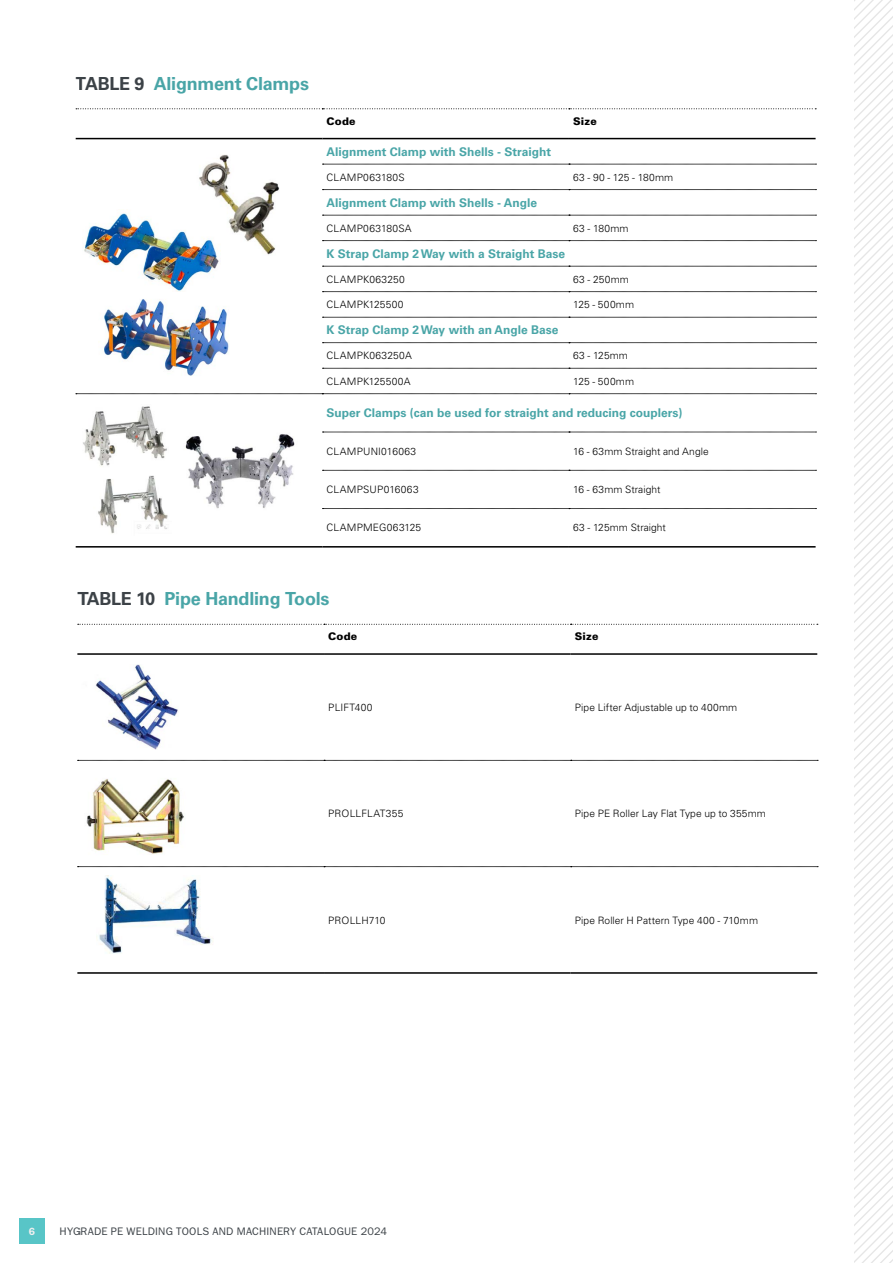
<style>
.page{position:relative;width:893px;height:1263px;background:#fff}
.page>*{position:absolute;margin:0;border:0;box-sizing:border-box;transform-origin:0 0}
.t1{font:700 18px "Univers LT Std";letter-spacing:-.015em;color:#49a5a7}
.t2{font:700 12px "Univers LT Std";color:#49a5a7}
.t3{font:10.95px "ITC Franklin Gothic Std";letter-spacing:.015em;color:#3c4247}
.t4{font:900 10.5px "Univers LT Std";letter-spacing:.01em;color:#000}
.t5{font:600 10.5px "ITC Franklin Gothic Std";color:#efeff0}
.t6{font:300 10.2px "Univers LT Std";letter-spacing:.015em;color:#000}
.s1{color:#3c4247}
</style>
<div class="page">
<img style="left:199px;top:154px;width:81px;height:101px">
<hr style="left:322px;top:546px;width:247px;height:2px;background:#000">
<svg style="left:322px;top:215px;width:494px;height:1px"></svg>
<svg style="left:322px;top:266px;width:494px;height:1px"></svg>
<svg style="left:322px;top:291px;width:494px;height:1px"></svg>
<svg style="left:322px;top:368px;width:494px;height:1px"></svg>
<svg style="left:322px;top:508px;width:494px;height:1px"></svg>
<hr style="left:569px;top:546px;width:247px;height:2px;background:#000">
<svg style="left:322px;top:164px;width:494px;height:1px"></svg>
<hr style="left:322px;top:138px;width:247px;height:1px;background:#000">
<hr style="left:569px;top:138px;width:247px;height:1px;background:#000">
<svg style="left:322px;top:189px;width:494px;height:1px"></svg>
<svg style="left:322px;top:317px;width:494px;height:1px"></svg>
<svg style="left:322px;top:342px;width:494px;height:1px"></svg>
<svg style="left:322px;top:432px;width:494px;height:1px"></svg>
<svg style="left:322px;top:470px;width:494px;height:1px"></svg>
<svg style="left:76px;top:393px;width:740px;height:1px"></svg>
<hr style="left:76px;top:546px;width:246px;height:2px;background:#000">
<svg style="left:76px;top:108px;width:740px;height:1px"></svg>
<hr style="left:76px;top:138px;width:246px;height:1px;background:#000">
<svg style="left:322px;top:240px;width:494px;height:1px"></svg>
<img style="left:82px;top:209px;width:138px;height:83px">
<img style="left:104px;top:299px;width:125px;height:77px">
<img style="left:83px;top:406px;width:84px;height:60px">
<img style="left:98px;top:475px;width:70px;height:59px">
<img style="left:185px;top:434px;width:110px;height:75px">
<hr style="left:571px;top:972px;width:246px;height:2px;background:#000">
<svg style="left:78px;top:760px;width:740px;height:1px"></svg>
<svg style="left:78px;top:866px;width:740px;height:1px"></svg>
<hr style="left:77px;top:972px;width:247px;height:2px;background:#000">
<hr style="left:324px;top:972px;width:247px;height:2px;background:#000">
<hr style="left:324px;top:653px;width:247px;height:2px;background:#000">
<hr style="left:571px;top:653px;width:246px;height:2px;background:#000">
<svg style="left:78px;top:624px;width:740px;height:1px"></svg>
<hr style="left:77px;top:653px;width:247px;height:2px;background:#000">
<img style="left:95px;top:665px;width:83px;height:85px">
<img style="left:86px;top:779px;width:98px;height:75px">
<img style="left:99px;top:875px;width:113px;height:79px">
<svg style="left:855px;top:1022px;width:38px;height:241px"></svg>
<svg style="left:855px;top:0;width:38px;height:1022px"></svg>
<div style="left:19px;top:1218px;width:26px;height:26px;background:#58c5c7"></div>
<h1 class="t1" style="left:76px;top:73px;width:235px"><span class="s1">Table 9</span> Alignment Clamps</h1>
<p class="t4" style="left:327px;top:115px;width:31px">Code</p>
<p class="t4" style="left:573px;top:115px;width:25px">Size</p>
<p class="t2" style="left:327px;top:144px;width:226px">Alignment Clamp with Shells - Straight</p>
<p class="t6" style="left:327px;top:171px;width:80px">CLAMP063180S</p>
<p class="t6" style="left:573px;top:171px;width:102px">63 - 90 - 125 - 180mm</p>
<p class="t2" style="left:327px;top:195px;width:212px">Alignment Clamp with Shells - Angle</p>
<p class="t6" style="left:327px;top:222px;width:87px">CLAMP063180SA</p>
<p class="t6" style="left:573px;top:222px;width:57px">63 - 180mm</p>
<p class="t2" style="left:327px;top:246px;width:240px">K Strap Clamp 2 Way with a Straight Base</p>
<p class="t6" style="left:327px;top:273px;width:80px">CLAMPK063250</p>
<p class="t6" style="left:573px;top:273px;width:57px">63 - 250mm</p>
<p class="t6" style="left:327px;top:298px;width:78px">CLAMPK125500</p>
<p class="t6" style="left:573px;top:298px;width:62px">125 - 500mm</p>
<p class="t2" style="left:327px;top:323px;width:233px">K Strap Clamp 2 Way with an Angle Base</p>
<p class="t6" style="left:327px;top:349px;width:87px">CLAMPK063250A</p>
<p class="t6" style="left:573px;top:349px;width:56px">63 - 125mm</p>
<p class="t6" style="left:327px;top:375px;width:85px">CLAMPK125500A</p>
<p class="t6" style="left:573px;top:375px;width:62px">125 - 500mm</p>
<p class="t2" style="left:327px;top:406px;width:357px">Super Clamps (can be used for straight and reducing couplers)</p>
<p class="t6" style="left:327px;top:445px;width:91px">CLAMPUNI016063</p>
<p class="t6" style="left:573px;top:445px;width:137px">16 - 63mm Straight and Angle</p>
<p class="t6" style="left:327px;top:483px;width:94px">CLAMPSUP016063</p>
<p class="t6" style="left:573px;top:483px;width:89px">16 - 63mm Straight</p>
<p class="t6" style="left:327px;top:522px;width:96px">CLAMPMEG063125</p>
<p class="t6" style="left:573px;top:522px;width:94px">63 - 125mm Straight</p>
<h1 class="t1" style="left:77px;top:588px;width:254px"><span class="s1">Table 10</span> Pipe Handling Tools</h1>
<p class="t4" style="left:328px;top:630px;width:31px">Code</p>
<p class="t4" style="left:575px;top:630px;width:25px">Size</p>
<p class="t6" style="left:328px;top:701px;width:46px">PLIFT400</p>
<p class="t6" style="left:575px;top:701px;width:164px">Pipe Lifter Adjustable up to 400mm</p>
<p class="t6" style="left:328px;top:807px;width:77px">PROLLFLAT355</p>
<p class="t6" style="left:575px;top:807px;width:193px">Pipe PE Roller Lay Flat Type up to 355mm</p>
<p class="t6" style="left:328px;top:914px;width:59px">PROLLH710</p>
<p class="t6" style="left:575px;top:914px;width:185px">Pipe Roller H Pattern Type 400 - 710mm</p>
<p class="t5" style="left:29px;top:1225px;width:8px">6</p>
<p class="t3" style="left:60px;top:1225px;width:329px">HYGRADE PE WELDING TOOLS AND MACH INERY CATALOGUE 2024</p>
</div>
